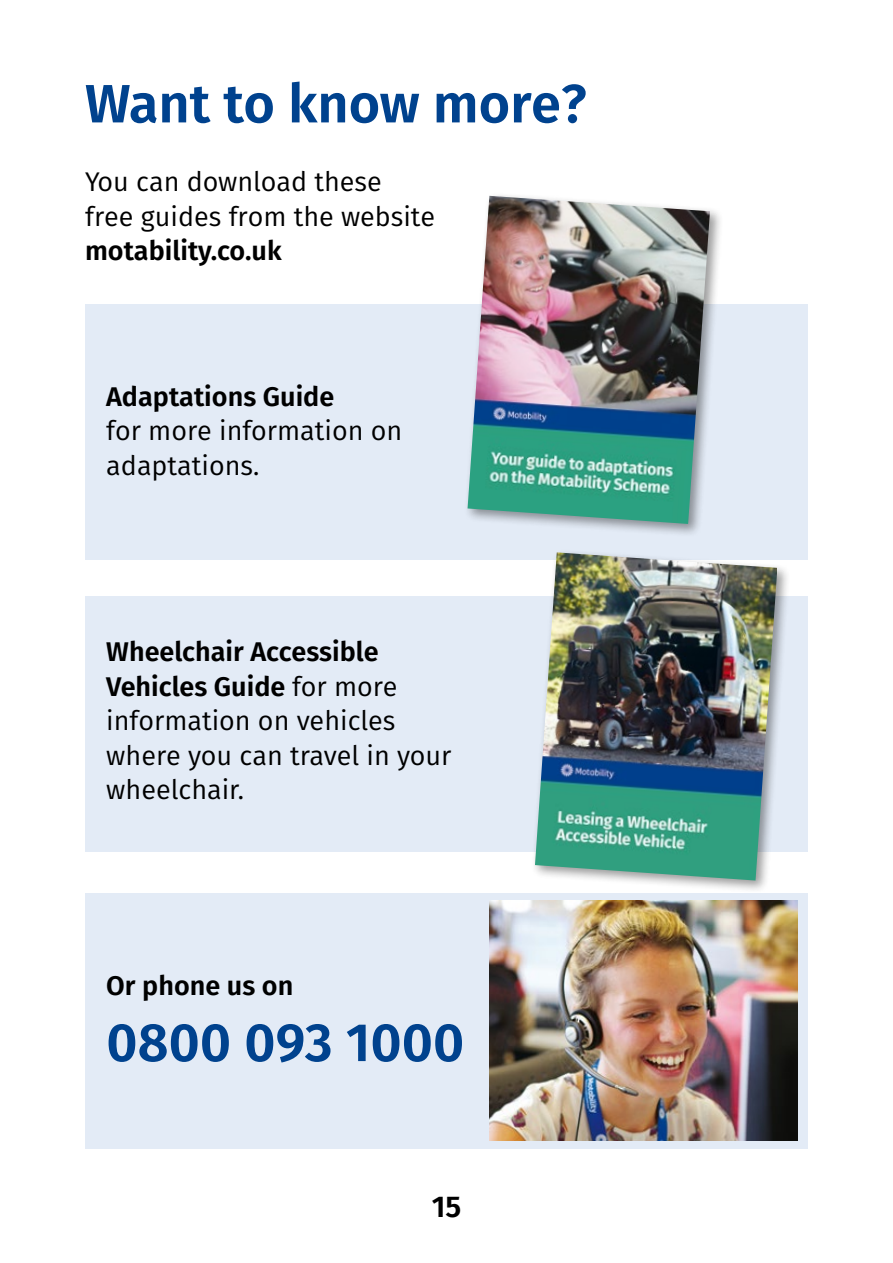
<style>
.page{position:relative;width:893px;height:1263px;background:#fff}
.page>*{position:absolute;margin:0;border:0;box-sizing:border-box;transform-origin:0 0}
.t1{font:600 54px "Fira Sans";color:#00428e}
.t2{font:600 30px "Fira Sans";color:#000}
.t3{font:27px/34.5px "Fira Sans";color:#000}
.t4{font:600 27px "Fira Sans";color:#000}
.s1{font-weight:600}
</style>
<div class="page">
<div style="left:85px;top:304px;width:723px;height:255px;background:#e3ebf6"></div>
<div style="left:85px;top:596px;width:723px;height:255px;background:#e3ebf6"></div>
<div style="left:85px;top:893px;width:723px;height:255px;background:#e3ebf6"></div>
<img style="left:489px;top:901px;width:309px;height:239px">
<div style="left:463px;top:192px;width:260px;height:345px;background:#000;opacity:.4"></div>
<img style="left:468px;top:196px;width:242px;height:328px">
<div style="left:531px;top:548px;width:260px;height:346px;background:#000;opacity:.4"></div>
<img style="left:535px;top:552px;width:242px;height:328px">
<p class="t1" style="left:85px;top:59px;width:503px">Want to know more?</p>
<p class="t3" style="left:85px;top:164px;width:352px">You can download these free guides from the website <span class="s1">motability.co.uk</span></p>
<p class="t3" style="left:106px;top:378px;width:297px"><span class="s1">Adaptations Guide<br></span>for more information on adaptations.</p>
<p class="t3" style="left:106px;top:634px;width:347px"><span class="s1">Wheelchair Accessible<br>Vehicles Guide</span> for more information on vehicles where you can travel in your wheelchair.</p>
<p class="t4" style="left:106px;top:963px;width:189px">Or phone us on</p>
<p class="t1" style="left:106px;top:998px;width:359px">0800 093 1000</p>
<p class="t2" style="left:432px;top:1182px;width:31px">15</p>
</div>
